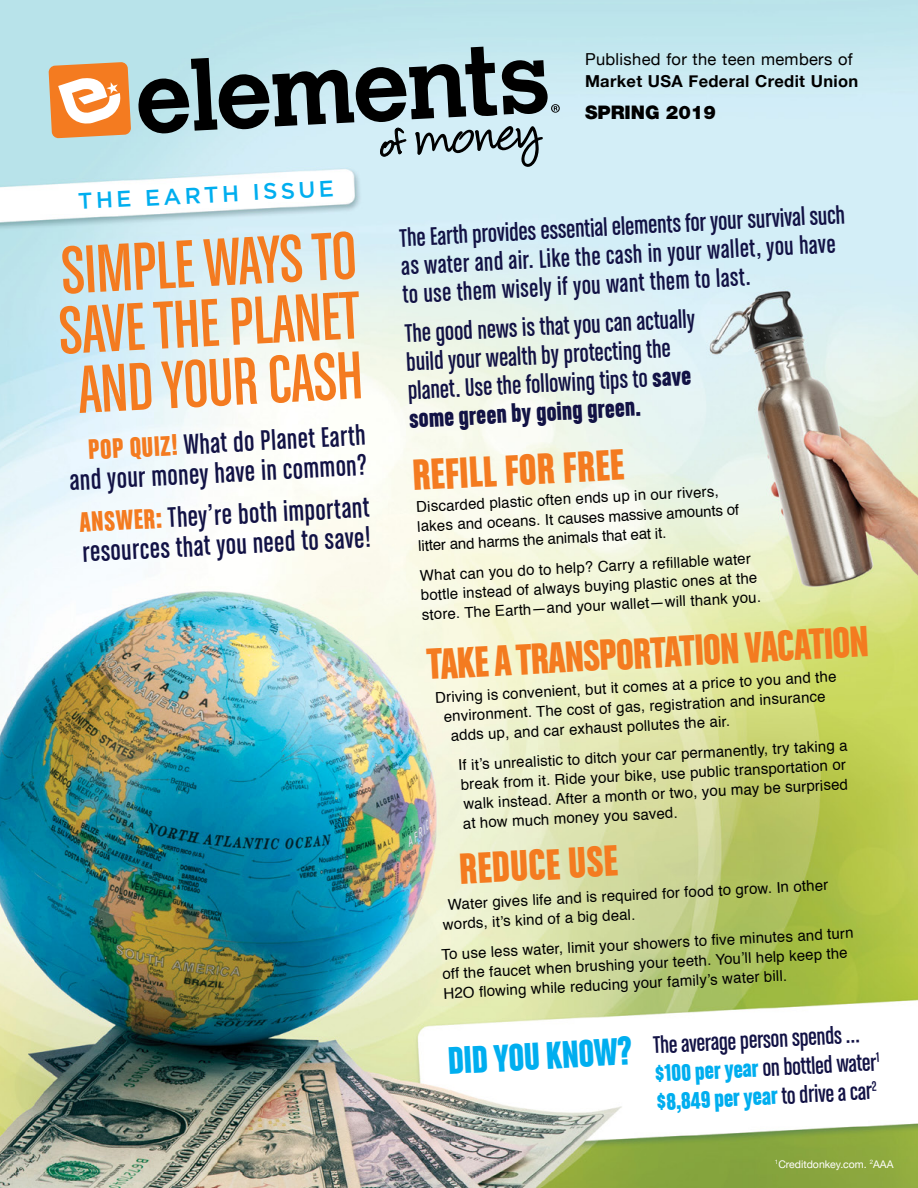
<style>
.page{position:relative;width:918px;height:1188px;background:#fff}
.page>*{position:absolute;margin:0;border:0;box-sizing:border-box;transform-origin:0 0}
.t1{font:72px/60px "Chalet Comprime Cologne Sixty";color:#f47b20;text-align:justify}
.t2{font:46.5px "Chalet Comprime Hong Kong Sixty";color:#f47b20}
.t3{font:41.1px "Chalet Comprime Hong Kong Sixty";color:#00aeef}
.t4{font:30px/30px "Chalet Comprime Cologne Sixty";color:#121245;text-align:right}
.t5{font:27px/28.5px "Chalet Comprime Cologne Sixty";color:#121245}
.t6{font:27px "Chalet Comprime Hong Kong Sixty";color:#121245}
.t7{font:25.5px/28.5px "Chalet Comprime Cologne Sixty";color:#121245}
.t8{font:25.5px "Chalet Comprime Hong Kong Sixty";color:#00aeef}
.t9{font:500 22.5px "Gotham";color:#00aeef}
.t10{font:900 18.75px "Helvetica Neue";color:#000}
.t11{font:16.5px "Helvetica Neue";letter-spacing:.02em;color:#000}
.t12{font:700 16.5px "Helvetica Neue";letter-spacing:.02em;color:#000}
.t13{font:15px/19.5px "Helvetica";color:#000}
.t14{font:10.5px "Helvetica Neue";color:#fff}
.s1{font-family:"Chalet Comprime Hong Kong Sixty";color:#f47b20}
.s2{font-family:"Chalet Comprime Hong Kong Sixty"}
.s3{font-family:"Chalet Comprime Hong Kong Sixty";color:#00aeef}
.s4{font-family:"Chalet Comprime Cologne Sixty";color:#121245}
</style>
<div class="page">
<img style="left:0;top:0;width:918px;height:1188px">
<svg style="left:49px;top:62px;width:82px;height:76px"></svg>
<svg style="left:138px;top:47px;width:422px;height:120px;background:#90a6ac"></svg>
<h3 class="t9" style="left:78px;top:188px;width:258px;rotate:-3deg">THE EARTH ISSUE</h3>
<h1 class="t1" style="left:54px;top:240px;width:303px;rotate:-3deg">SIMPLE WAYS TO SAVE THE PLANET AND YOUR CASH</h1>
<h3 class="t4" style="left:67px;top:435px;width:299px;rotate:-3deg"><span class="s1">POP QUIZ!</span> What do Planet Earth and your money have in common?</h3>
<h3 class="t4" style="left:79px;top:507px;width:291px;text-align:left;rotate:-3deg"><span class="s1">ANSWER:</span> They’re both important resources that you need to save!</h3>
<p class="t11" style="left:585px;top:47px;width:269px">Published for the teen members of</p>
<p class="t12" style="left:585px;top:68px;width:275px">Market USA Federal Credit Union</p>
<p class="t10" style="left:585px;top:101px;width:133px">SPRING 2019</p>
<h3 class="t5" style="left:399px;top:223px;width:447px;rotate:-3deg">The Earth provides essential elements for your survival such as water and air. Like the cash in your wallet, you have to use them wisely if you want them to last.</h3>
<h3 class="t5" style="left:404px;top:319px;width:292px;rotate:-3deg">The good news is that you can actually build your wealth by protecting the planet. Use the following tips to <span class="s2">save</span></h3>
<h3 class="t6" style="left:409px;top:403px;width:233px;rotate:-3deg">some green by going green.</h3>
<h2 class="t2" style="left:411px;top:448px;width:213px;rotate:-3deg">REFILL FOR FREE</h2>
<p class="t13" style="left:416px;top:498px;width:324px;rotate:-3deg">Discarded plastic often ends up in our rivers, lakes and oceans. It causes massive amounts of litter and harms the animals that eat it.</p>
<p class="t13" style="left:419px;top:566px;width:341px;rotate:-3deg">What can you do to help? Carry a refi llable water bottle instead of always buying plastic ones at the store. The Earth—and your wallet—will thank you.</p>
<h2 class="t2" style="left:425px;top:637px;width:444px;rotate:-3deg">TAKE A TRANSPORTATION VACATION</h2>
<p class="t13" style="left:435px;top:688px;width:403px;rotate:-3deg">Driving is convenient, but it comes at a price to you and the</p>
<p class="t13" style="left:443px;top:707px;width:384px;rotate:-3deg">environment. The cost of gas, registration and insurance</p>
<p class="t13" style="left:450px;top:726px;width:281px;rotate:-3deg">adds up, and car exhaust pollutes the air.</p>
<p class="t13" style="left:458px;top:756px;width:391px;rotate:-3deg">If it’s unrealistic to ditch your car permanently, try taking a break from it. Ride your bike, use public transportation or walk instead. After a month or two, you may be surprised at how much money you saved.</p>
<h2 class="t2" style="left:458px;top:842px;width:160px;rotate:-3deg">REDUCE USE</h2>
<p class="t13" style="left:441px;top:896px;width:388px;text-indent:6px;rotate:-3deg">Water gives life and is required for food to grow. In other words, it’s kind of a big deal.</p>
<p class="t13" style="left:441px;top:945px;width:414px;rotate:-3deg">To use less water, limit your showers to fi ve minutes and turn off the faucet when brushing your teeth. You’ll help keep the<br>H2O fl owing while reducing your family’s water bill.</p>
<h3 class="t3" style="left:447px;top:1037px;width:186px;rotate:-3deg">DID YOU KNOW?</h3>
<h3 class="t7" style="left:653px;top:1031px;width:227px;rotate:-3deg">The average person spends … <span class="s3">$100 per year</span> on bottled water<sup>1</sup></h3>
<h3 class="t8" style="left:656px;top:1087px;width:222px;rotate:-3deg">$8,849 per year <span class="s4">to drive a car</span><sup>2</sup></h3>
<p class="t14" style="left:775px;top:1156px;width:120px"><sup>1</sup>Creditdonkey.com. <sup>2</sup>AAA</p>
</div>
